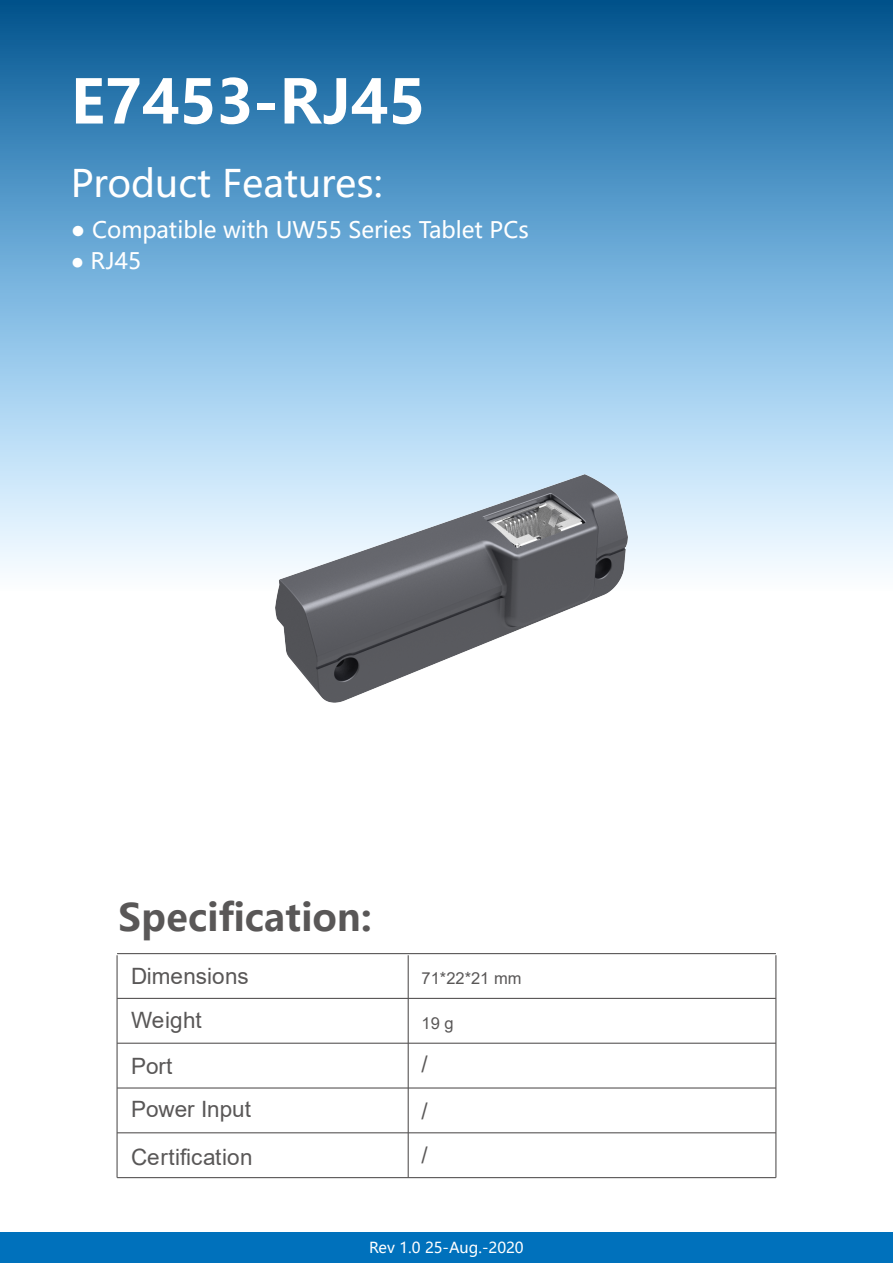
<style>
.page{position:relative;width:893px;height:1263px;background:#fff}
.page>*{position:absolute;margin:0;border:0;box-sizing:border-box;transform-origin:0 0}
.t1{font:700 60px "Microsoft Ya Hei";color:#fff}
.t2{font:37.5px "Microsoft Ya Hei";color:#fff}
.t3{font:700 37.5px "Microsoft Ya Hei";color:#595757}
.t4{font:22.5px/48px "Arial";color:#595757}
.t5{font:22.5px "Microsoft Ya Hei";color:#fff}
.t6{font:16.5px "Arial";color:#595757}
.t7{font:15px "Microsoft Ya Hei";color:#fff}
.s1{font-family:"Arial";font-weight:700;font-style:italic}
</style>
<div class="page">
<div style="left:0;top:1233px;width:893px;height:30px;background:#0071bc"></div>
<svg style="left:0;top:0;width:893px;height:571px;background:#72abd2"></svg>
<hr style="left:117px;top:953px;width:659px;height:1px;background:#595757">
<hr style="left:117px;top:998px;width:659px;height:1px;background:#595757">
<hr style="left:117px;top:1043px;width:659px;height:1px;background:#595757">
<hr style="left:117px;top:1087px;width:659px;height:1px;background:#595757">
<hr style="left:117px;top:1132px;width:659px;height:1px;background:#595757">
<hr style="left:117px;top:1177px;width:659px;height:1px;background:#595757">
<hr style="left:775px;top:955px;width:1px;height:222px;background:#595757">
<hr style="left:408px;top:955px;width:1px;height:222px;background:#595757">
<hr style="left:117px;top:955px;width:1px;height:222px;background:#595757">
<img style="left:276px;top:475px;width:351px;height:228px">
<h1 class="t1" style="left:71px;top:60px;width:356px">E7453-RJ45</h1>
<h2 class="t2" style="left:71px;top:158px;width:314px">Product Features:</h2>
<p class="t5" style="left:71px;top:215px;width:460px">● Compatible with UW55 Series Tablet PCs</p>
<p class="t5" style="left:71px;top:246px;width:72px"><span class="s1">●</span> RJ45</p>
<h2 class="t3" style="left:118px;top:891px;width:255px">Specification:</h2>
<p class="t4" style="left:131px;top:952px;width:119px">Dimensions</p>
<p class="t6" style="left:422px;top:967px;width:101px">71*22*21 mm</p>
<p class="t4" style="left:131px;top:996px;width:72px">Weight</p>
<p class="t6" style="left:422px;top:1012px;width:34px">19 g</p>
<p class="t4" style="left:131px;top:1042px;width:43px">Port</p>
<p class="t4" style="left:131px;top:1085px;width:123px">Power Input<br>Certification</p>
<p class="t4" style="left:422px;top:1040px;width:8px">/</p>
<p class="t4" style="left:422px;top:1089px;width:8px;line-height:43.5px">/ /</p>
<p class="t7" style="left:369px;top:1237px;width:156px">Rev 1.0 25-Aug.-2020</p>
</div>
